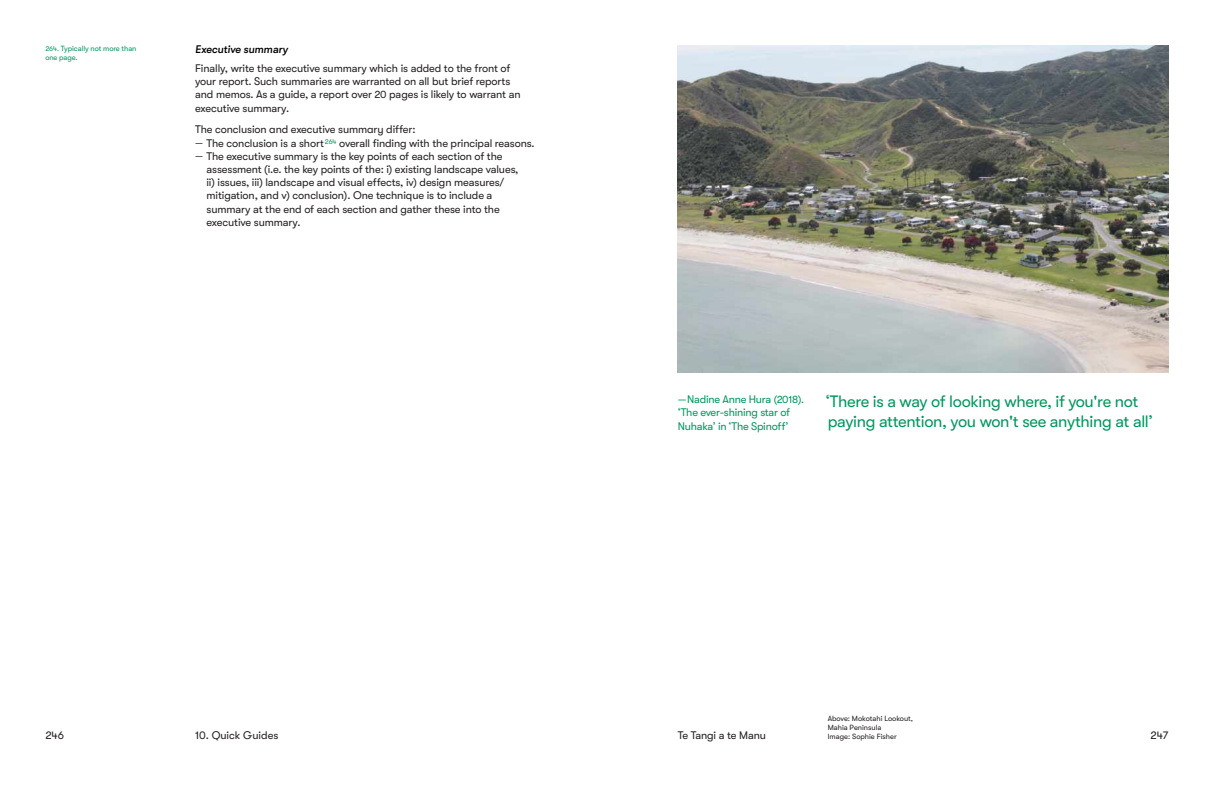
<style>
.page{position:relative;width:1214px;height:789px;background:#fff}
.page>*{position:absolute;margin:0;border:0;box-sizing:border-box;transform-origin:0 0}
.t1{font:16.5px/20px "GT Walsheim Pro";letter-spacing:-.02em;color:#00975e}
.t2{font:11px/13.2px "GT Walsheim Pro";letter-spacing:-.01em;color:#231f20}
.t3{font:11px/13.2px "GT Walsheim Pro";letter-spacing:-.02em;color:#00975e}
.t4{font:italic 500 11px "GT Walsheim Pro";letter-spacing:-.01em;color:#000}
.t5{font:7.5px/9px "GT Walsheim Pro";color:#231f20}
.t6{font:7.5px/9px "GT Walsheim Pro";letter-spacing:-.01em;color:#00975e}
.s1{font-size:7px}
.s2{font-size:10.5px}
.s3{font-size:10px}
</style>
<div class="page">
<img style="left:677px;top:45px;width:491px;height:327px">
<p class="t6" style="left:45px;top:44px;width:93px"><span class="s1">264.</span> Typically not more than one page.</p>
<p class="t4" style="left:195px;top:43px;width:94px">Executive summary</p>
<p class="t2" style="left:195px;top:62px;width:327px">Finally, write the executive summary which is added to the front of your report. Such summaries are warranted on all but brief reports and memos. As a guide, a report over <span class="s2">20</span> pages is likely to warrant an executive summary.</p>
<p class="t2" style="left:195px;top:123px;width:341px">The conclusion and executive summary differ:<br><span class="s3">ͨ</span> The conclusion is a short<sup>264</sup> overall finding with the principal reasons. <span class="s3">ͨ</span> The executive summary is the key points of each section of the</p>
<p class="t2" style="left:206px;top:163px;width:313px">assessment (i.e. the key points of the: i) existing landscape values, ii) issues, iii) landscape and visual effects, iv) design measures/ mitigation, and v) conclusion). One technique is to include a summary at the end of each section and gather these into the executive summary.</p>
<p class="t3" style="left:677px;top:392px;width:128px">—Nadine Anne Hura <span class="s2">(2018). </span>‘The ever-shining star of<br>Nuhaka’ in ‘The Spinoff’</p>
<h1 class="t1" style="left:825px;top:391px;width:329px">‘There is a way of looking where, if you're not paying attention, you won't see anything at all’</h1>
<p class="t5" style="left:827px;top:713px;width:87px">Above: Mokotahi Lookout,<br>Mahia Peninsula<br>Image: Sophie Fisher</p>
<p class="t2" style="left:45px;top:727px;width:20px">246</p>
<p class="t2" style="left:195px;top:727px;width:85px">10. Quick Guides</p>
<p class="t2" style="left:677px;top:727px;width:90px">Te Tangi a te Manu</p>
<p class="t2" style="left:1150px;top:727px;width:19px">247</p>
</div>
